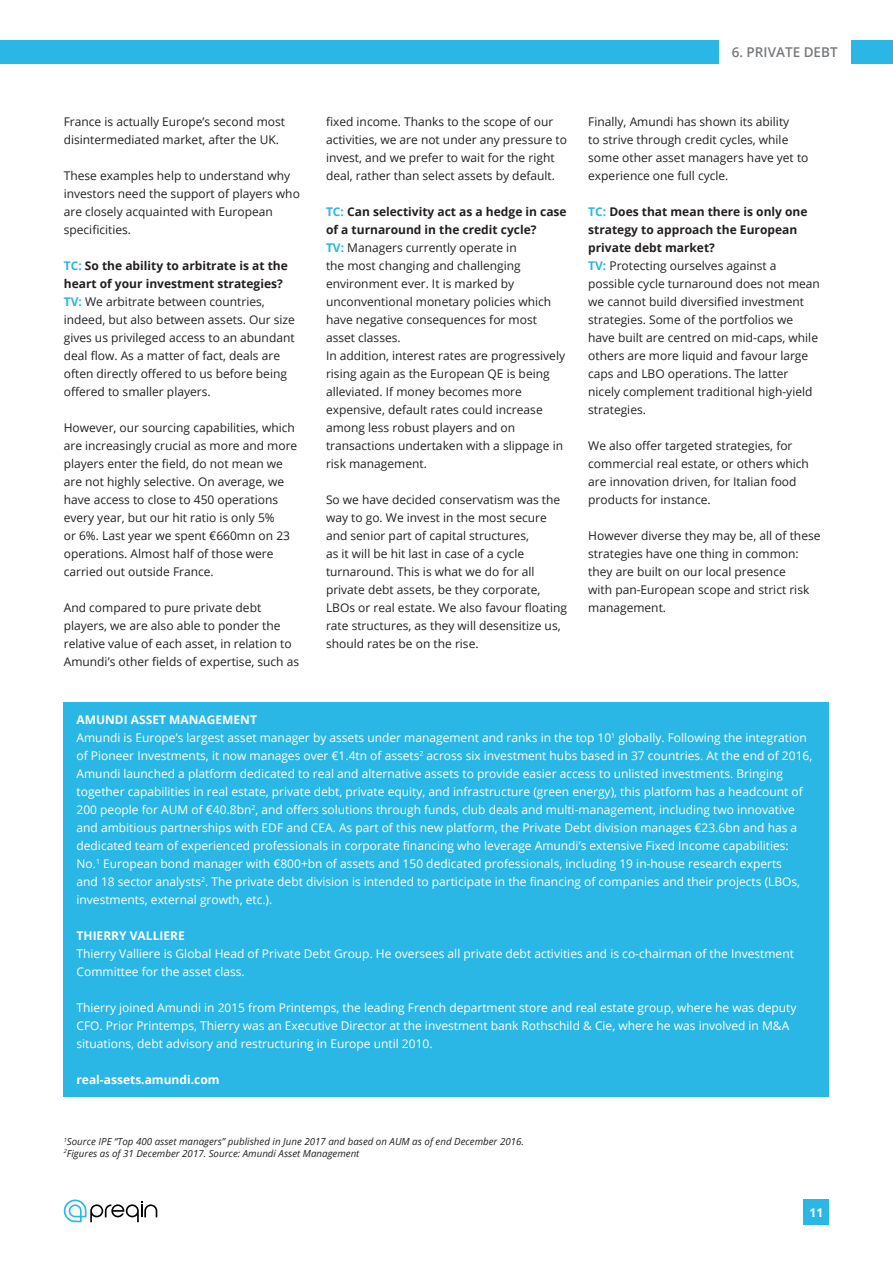
<style>
.page{position:relative;width:893px;height:1263px;background:#fff}
.page>*{position:absolute;margin:0;border:0;box-sizing:border-box;transform-origin:0 0}
.t1{font:600 13.5px "Open Sans";color:#76787b}
.t2{font:12px/18px "Open Sans";color:#231f20}
.t3{font:12px/18px "Open Sans";color:#fff}
.t4{font:700 12px/18px "Open Sans";color:#231f20}
.t5{font:700 12px "Open Sans";color:#fff}
.Table_Source{font:italic 9.75px "Open Sans";color:#231f20}
.s1{color:#2ab7e5}
.s2{font-weight:700;color:#2ab7e5}
</style>
<div class="page">
<div style="left:0;top:40px;width:893px;height:24px;background:#2ab7e5"></div>
<div style="left:719px;top:37px;width:131px;height:30px;background:#fff"></div>
<svg style="left:64px;top:1199px;width:93px;height:23px"></svg>
<div style="left:804px;top:1199px;width:25px;height:26px;background:#2ab7e5"></div>
<div style="left:64px;top:702px;width:765px;height:395px;background:#2ab7e5"></div>
<p class="t2" style="left:64px;top:112px;width:223px">France is actually Europe’s second most disintermediated market, after the UK.</p>
<p class="t2" style="left:64px;top:166px;width:238px">These examples help to understand why investors need the support of players who are closely acquainted with European specificities.</p>
<p class="t4" style="left:64px;top:256px;width:226px"><span class="s1">TC:</span> So the ability to arbitrate is at the heart of your investment strategies?</p>
<p class="t2" style="left:64px;top:292px;width:233px"><span class="s2">TV:</span> We arbitrate between countries, indeed, but also between assets. Our size gives us privileged access to an abundant deal flow. As a matter of fact, deals are often directly offered to us before being offered to smaller players.</p>
<p class="t2" style="left:64px;top:418px;width:235px">However, our sourcing capabilities, which are increasingly crucial as more and more players enter the field, do not mean we are not highly selective. On average, we have access to close to 450 operations every year, but our hit ratio is only 5%<br>or 6%. Last year we spent €660mn on 23 operations. Almost half of those were carried out outside France.</p>
<p class="t2" style="left:64px;top:598px;width:237px">And compared to pure private debt players, we are also able to ponder the relative value of each asset, in relation to Amundi’s other fields of expertise, such as</p>
<p class="t1" style="left:732px;top:43px;width:107px">6. PRIVATE DEBT</p>
<p class="t2" style="left:326px;top:112px;width:242px">fixed income. Thanks to the scope of our activities, we are not under any pressure to invest, and we prefer to wait for the right deal, rather than select assets by default.</p>
<p class="t4" style="left:326px;top:202px;width:242px"><span class="s1">TC:</span> Can selectivity act as a hedge in case of a turnaround in the credit cycle?</p>
<p class="t2" style="left:326px;top:238px;width:227px"><span class="s2">TV:</span> Managers currently operate in<br>the most changing and challenging environment ever. It is marked by unconventional monetary policies which have negative consequences for most asset classes.</p>
<p class="t2" style="left:326px;top:346px;width:241px">In addition, interest rates are progressively rising again as the European QE is being alleviated. If money becomes more expensive, default rates could increase among less robust players and on transactions undertaken with a slippage in risk management.</p>
<p class="t2" style="left:326px;top:490px;width:242px">So we have decided conservatism was the way to go. We invest in the most secure and senior part of capital structures,<br>as it will be hit last in case of a cycle turnaround. This is what we do for all private debt assets, be they corporate, LBOs or real estate. We also favour floating rate structures, as they will desensitize us, should rates be on the rise.</p>
<p class="t2" style="left:588px;top:112px;width:222px">Finally, Amundi has shown its ability<br>to strive through credit cycles, while some other asset managers have yet to experience one full cycle.</p>
<p class="t4" style="left:588px;top:202px;width:221px"><span class="s1">TC:</span> Does that mean there is only one strategy to approach the European private debt market?</p>
<p class="t2" style="left:588px;top:256px;width:233px"><span class="s2">TV:</span> Protecting ourselves against a possible cycle turnaround does not mean we cannot build diversified investment strategies. Some of the portfolios we have built are centred on mid-caps, while others are more liquid and favour large caps and LBO operations. The latter nicely complement traditional high-yield strategies.</p>
<p class="t2" style="left:588px;top:436px;width:222px">We also offer targeted strategies, for commercial real estate, or others which are innovation driven, for Italian food products for instance.</p>
<p class="t2" style="left:588px;top:526px;width:234px">However diverse they may be, all of these strategies have one thing in common: they are built on our local presence<br>with pan-European scope and strict risk management.</p>
<p class="t5" style="left:77px;top:711px;width:182px">AMUNDI ASSET MANAGEMENT</p>
<p class="t3" style="left:77px;top:728px;width:737px">Amundi is Europe’s largest asset manager by assets under management and ranks in the top 10<sup>1</sup> globally. Following the integration of Pioneer Investments, it now manages over €1.4tn of assets<sup>2</sup> across six investment hubs based in 37 countries. At the end of 2016, Amundi launched a platform dedicated to real and alternative assets to provide easier access to unlisted investments. Bringing together capabilities in real estate, private debt, private equity, and infrastructure (green energy), this platform has a headcount of 200 people for AUM of €40.8bn<sup>2</sup>, and offers solutions through funds, club deals and multi-management, including two innovative and ambitious partnerships with EDF and CEA. As part of this new platform, the Private Debt division manages €23.6bn and has a dedicated team of experienced professionals in corporate financing who leverage Amundi’s extensive Fixed Income capabilities:<br>No.<sup>1</sup> European bond manager with €800+bn of assets and 150 dedicated professionals, including 19 in-house research experts<br>and 18 sector analysts<sup>2</sup>. The private debt division is intended to participate in the financing of companies and their projects (LBOs, investments, external growth, etc.).</p>
<p class="t5" style="left:77px;top:927px;width:110px">THIERRY VALLIERE</p>
<p class="t3" style="left:77px;top:944px;width:719px">Thierry Valliere is Global Head of Private Debt Group. He oversees all private debt activities and is co-chairman of the Investment<br>Committee for the asset class.</p>
<p class="t3" style="left:77px;top:998px;width:721px">Thierry joined Amundi in 2015 from Printemps, the leading French department store and real estate group, where he was deputy<br>CFO. Prior Printemps, Thierry was an Executive Director at the investment bank Rothschild &amp; Cie, where he was involved in M&amp;A situations, debt advisory and restructuring in Europe until 2010.</p>
<p class="t5" style="left:77px;top:1071px;width:145px">real-assets.amundi.com</p>
<p class="Table_Source" style="left:64px;top:1135px;width:462px"><sup>1</sup>Source IPE “Top 400 asset managers” published in June 2017 and based on AUM as of end December 2016.</p>
<p class="Table_Source" style="left:64px;top:1146px;width:297px"><sup>2</sup>Figures as of 31 December 2017. Source: Amundi Asset Management</p>
<p class="t5" style="left:810px;top:1204px;width:15px">11</p>
</div>
